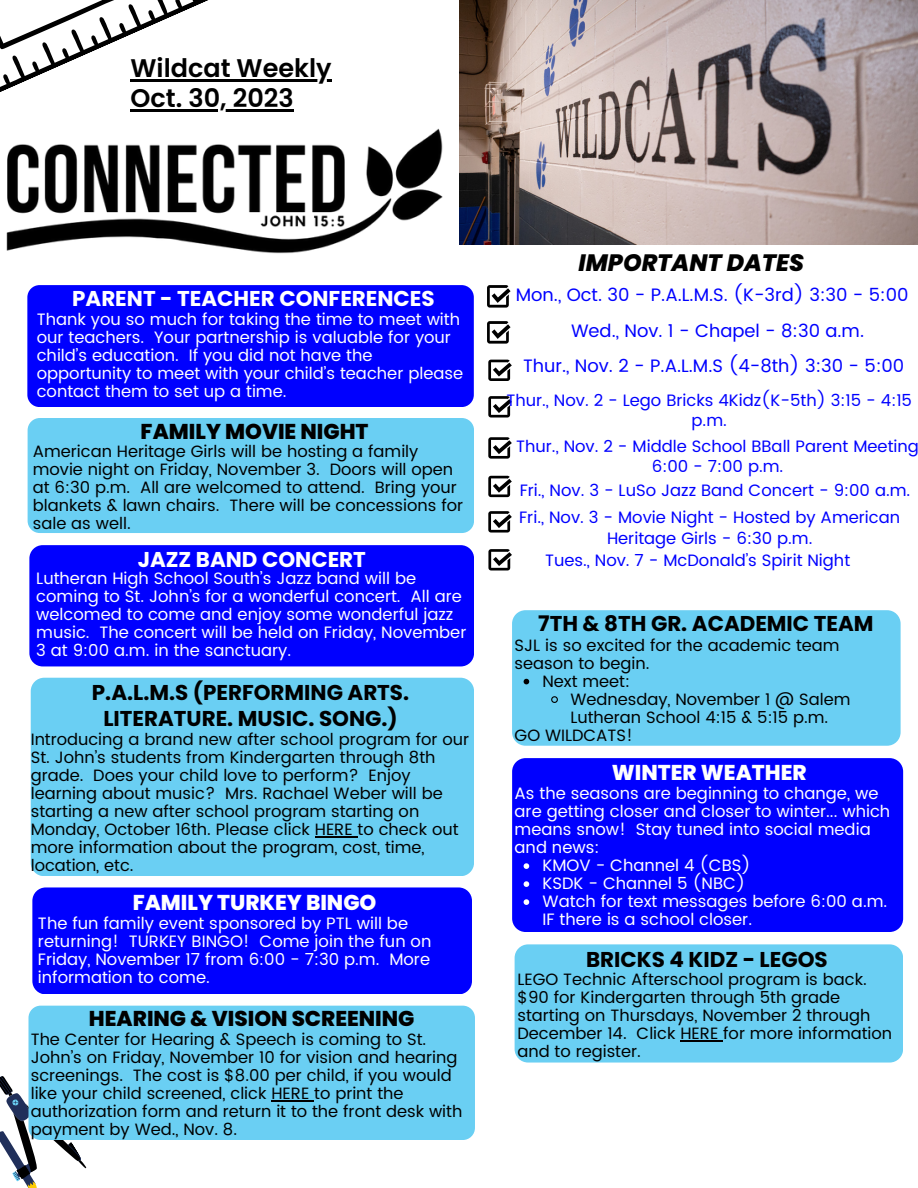
<style>
.page{position:relative;width:918px;height:1188px;background:#fff}
.page>*{position:absolute;margin:0;border:0;box-sizing:border-box;transform-origin:0 0}
.t1{font:600 25.5px "Poppins";color:#000}
.t2{font:italic 800 23.7px "Poppins";color:#000}
.t3{font:700 21.45px/25.8px "Poppins";color:#000;text-align:center}
.t4{font:700 21.45px "Poppins";color:#fff}
.t5{font:800 21.45px "Poppins";color:#000}
.t6{font:800 21.45px "Poppins";color:#fff}
.t7{font:18px "Poppins";color:#00f}
.t8{font:16.5px/18px "Poppins";color:#fff}
.t9{font:16.5px/20.2px "Poppins";color:#00f;text-align:center}
.t10{font:16.35px/18px "Poppins";color:#000}
</style>
<div class="page">
<svg style="left:487px;top:321px;width:24px;height:23px"></svg>
<svg style="left:488px;top:360px;width:24px;height:21px"></svg>
<svg style="left:0;top:1076px;width:87px;height:112px"></svg>
<svg style="left:0;top:0;width:286px;height:92px"></svg>
<svg style="left:488px;top:396px;width:24px;height:22px"></svg>
<div style="left:28px;top:418px;width:446px;height:115px;background:#6acff3;border-radius:12px"></div>
<div style="left:512px;top:610px;width:389px;height:136px;background:#6acff3;border-radius:13px"></div>
<svg style="left:487px;top:285px;width:24px;height:23px"></svg>
<div style="left:29px;top:545px;width:445px;height:121px;background:#00f;border-radius:13px"></div>
<div style="left:31px;top:678px;width:443px;height:198px;background:#6acff3;border-radius:13px"></div>
<div style="left:512px;top:758px;width:391px;height:174px;background:#00f;border-radius:13px"></div>
<svg style="left:488px;top:437px;width:24px;height:22px"></svg>
<svg style="left:488px;top:476px;width:24px;height:21px"></svg>
<svg style="left:488px;top:511px;width:24px;height:22px"></svg>
<div style="left:32px;top:887px;width:440px;height:107px;background:#00f;border-radius:13px"></div>
<div style="left:515px;top:944px;width:388px;height:119px;background:#6acff3;border-radius:13px"></div>
<img style="left:6px;top:128px;width:437px;height:158px">
<div style="left:27px;top:285px;width:447px;height:122px;background:#00f;border-radius:12px"></div>
<img style="left:459px;top:0;width:459px;height:244px">
<hr style="left:131px;top:80px;width:201px;height:2px;background:#000">
<hr style="left:131px;top:109px;width:163px;height:2px;background:#000">
<hr style="left:680px;top:1041px;width:43px;height:1px;background:#000">
<hr style="left:315px;top:836px;width:43px;height:1px;background:#000">
<svg style="left:524px;top:863px;width:5px;height:6px"></svg>
<svg style="left:524px;top:881px;width:5px;height:6px"></svg>
<svg style="left:524px;top:899px;width:5px;height:6px"></svg>
<svg style="left:524px;top:679px;width:5px;height:5px"></svg>
<svg style="left:551px;top:696px;width:7px;height:7px"></svg>
<svg style="left:488px;top:549px;width:24px;height:21px"></svg>
<div style="left:28px;top:1006px;width:447px;height:134px;background:#6acff3;border-radius:12px"></div>
<hr style="left:271px;top:1100px;width:43px;height:1px;background:#000">
<p class="t1" style="left:131px;top:51px;width:203px">Wildcat Weekly</p>
<p class="t1" style="left:131px;top:80px;width:165px">Oct. 30, 2023</p>
<p class="t4" style="left:72px;top:284px;width:364px">PARENT - TEACHER CONFERENCES</p>
<p class="t8" style="left:37px;top:311px;width:428px">Thank you so much for taking the time to meet with our teachers. Your partnership is valuable for your child’s education. If you did not have the opportunity to meet with your child’s teacher please contact them to set up a time.</p>
<p class="t5" style="left:141px;top:416px;width:229px">FAMILY MOVIE NIGHT</p>
<p class="t10" style="left:33px;top:442px;width:432px">American Heritage Girls will be hosting a family movie night on Friday, November 3. Doors will open at 6:30 p.m. All are welcomed to attend. Bring your blankets &amp; lawn chairs. There will be concessions for sale as well.</p>
<p class="t4" style="left:138px;top:545px;width:230px">JAZZ BAND CONCERT</p>
<p class="t8" style="left:36px;top:569px;width:432px">Lutheran High School South’s Jazz band will be coming to St. John’s for a wonderful concert. All are welcomed to come and enjoy some wonderful jazz music. The concert will be held on Friday, November 3 at 9:00 a.m. in the sanctuary.</p>
<p class="t3" style="left:92px;top:679px;width:319px">P.A.L.M.S (PERFORMING ARTS.<br>LITERATURE. MUSIC. SONG.)</p>
<p class="t10" style="left:31px;top:731px;width:440px">Introducing a brand new after school program for our St. John’s students from Kindergarten through 8th grade. Does your child love to perform? Enjoy learning about music? Mrs. Rachael Weber will be starting a new after school program starting on Monday, October 16th. Please click HERE to check out more information about the program, cost, time, location, etc.</p>
<p class="t6" style="left:133px;top:887px;width:245px">FAMILY TURKEY BINGO</p>
<p class="t8" style="left:38px;top:914px;width:395px">The fun family event sponsored by PTL will be returning! TURKEY BINGO! Come join the fun on Friday, November 17 from 6:00 - 7:30 p.m. More information to come.</p>
<p class="t5" style="left:89px;top:1003px;width:327px">HEARING &amp; VISION SCREENING</p>
<p class="t10" style="left:31px;top:1030px;width:433px">The Center for Hearing &amp; Speech is coming to St.<br>John’s on Friday, November 10 for vision and hearing screenings. The cost is $8.00 per child, if you would like your child screened, click HERE to print the authorization form and return it to the front desk with payment by Wed., Nov. 8.</p>
<p class="t2" style="left:579px;top:246px;width:227px">IMPORTANT DATES</p>
<p class="t7" style="left:516px;top:284px;width:394px">Mon., Oct. 30 - P.A.L.M.S. (K-3rd) 3:30 - 5:00</p>
<p class="t7" style="left:571px;top:320px;width:295px">Wed., Nov. 1 - Chapel - 8:30 a.m.</p>
<p class="t7" style="left:523px;top:355px;width:383px">Thur., Nov. 2 - P.A.L.M.S (4-8th) 3:30 - 5:00</p>
<p class="t9" style="left:506px;top:390px;width:407px">Thur., Nov. 2 - Lego Bricks 4Kidz(K-5th) 3:15 - 4:15 p.m.</p>
<p class="t9" style="left:516px;top:436px;width:404px">Thur., Nov. 2 - Middle School BBall Parent Meeting<br>6:00 - 7:00 p.m.</p>
<p class="t9" style="left:520px;top:480px;width:392px">Fri., Nov. 3 - LuSo Jazz Band Concert - 9:00 a.m.</p>
<p class="t9" style="left:519px;top:508px;width:382px">Fri., Nov. 3 - Movie Night - Hosted by American<br>Heritage Girls - 6:30 p.m.</p>
<p class="t9" style="left:545px;top:550px;width:307px">Tues., Nov. 7 - McDonald’s Spirit Night</p>
<p class="t3" style="left:538px;top:611px;width:337px">7TH &amp; 8TH GR. ACADEMIC TEAM</p>
<p class="t10" style="left:515px;top:636px;width:327px">SJL is so excited for the academic team season to begin.</p>
<p class="t10" style="left:542px;top:672px;width:89px">Next meet:</p>
<p class="t10" style="left:570px;top:690px;width:282px">Wednesday, November 1 @ Salem<br>Lutheran School 4:15 &amp; 5:15 p.m.</p>
<p class="t10" style="left:515px;top:726px;width:120px">GO WILDCATS!</p>
<p class="t6" style="left:612px;top:758px;width:196px">WINTER WEATHER</p>
<p class="t8" style="left:515px;top:784px;width:377px">As the seasons are beginning to change, we are getting closer and closer to winter... which means snow! Stay tuned into social media and news:</p>
<p class="t8" style="left:543px;top:856px;width:210px">KMOV - Channel 4 (CBS)</p>
<p class="t8" style="left:543px;top:874px;width:204px">KSDK - Channel 5 (NBC)</p>
<p class="t8" style="left:543px;top:892px;width:346px">Watch for text messages before 6:00 a.m.<br>IF there is a school closer.</p>
<p class="t3" style="left:586px;top:946px;width:243px">BRICKS 4 KIDZ - LEGOS</p>
<p class="t10" style="left:517px;top:971px;width:376px">LEGO Technic Afterschool program is back. $90 for Kindergarten through 5th grade starting on Thursdays, November 2 through December 14. Click HERE for more information and to register.</p>
</div>
